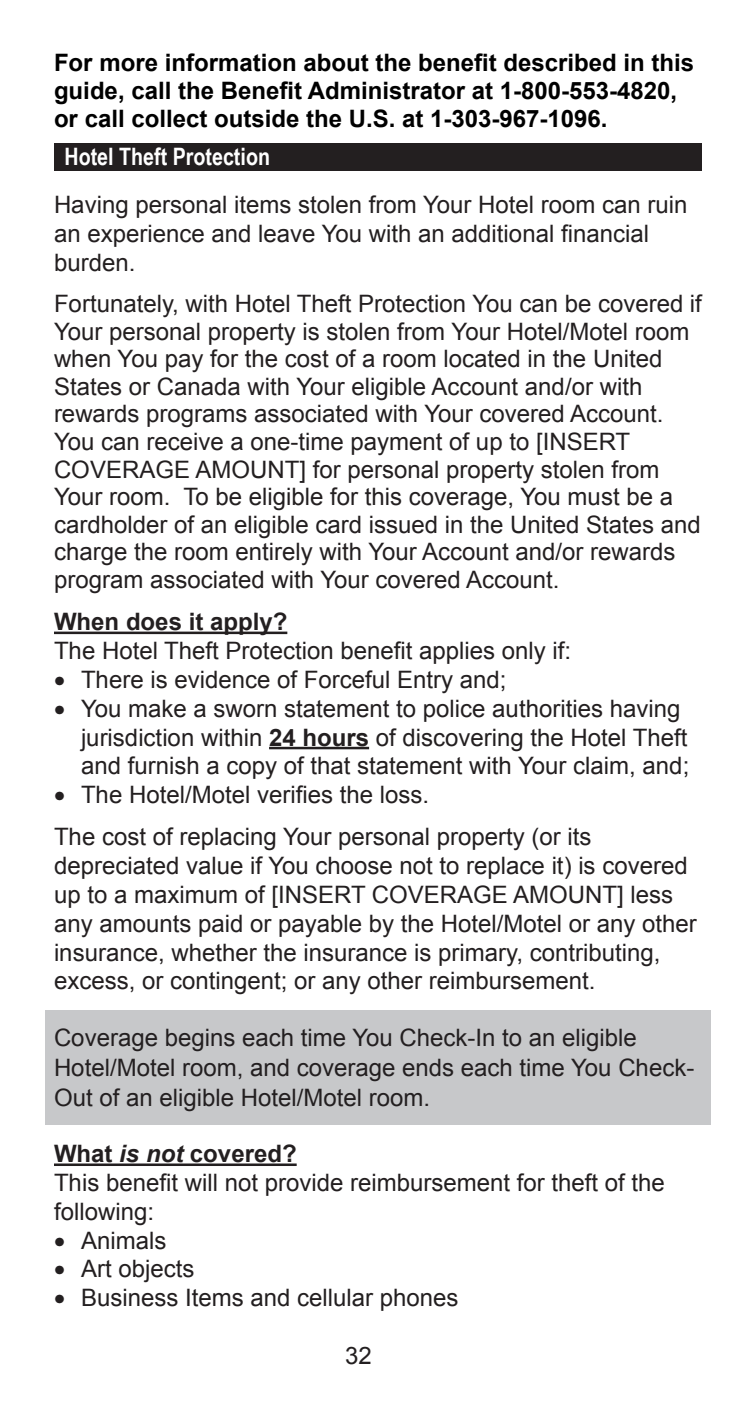
<style>
.page{position:relative;width:756px;height:1404px;background:#fff}
.page>*{position:absolute;margin:0;border:0;box-sizing:border-box;transform-origin:0 0}
.t1{font:24px/28.8px "Arial";color:#231f20}
.t2{font:700 24px/27.6px "Arial";color:#000}
.t3{font:700 24px "Arial";color:#231f20}
.t4{font:700 24px "Arial Narrow";color:#fff}
.s1{font-weight:700}
.s2{font-style:italic}
</style>
<div class="page">
<div style="left:45px;top:1010px;width:666px;height:115px;background:#c7c8ca"></div>
<hr style="left:54px;top:632px;width:233px;height:2px;background:#231f20">
<hr style="left:269px;top:747px;width:100px;height:2px;background:#231f20">
<hr style="left:54px;top:1163px;width:243px;height:3px;background:#231f20">
<div style="left:54px;top:144px;width:648px;height:27px;background:#231f20"></div>
<p class="t2" style="left:54px;top:50px;width:642px">For more information about the benefit described in this guide, call the Benefit Administrator at 1-800-553-4820, or call collect outside the U.S. at 1-303-967-1096.</p>
<p class="t4" style="left:64px;top:138px;width:207px">Hotel Theft Protection</p>
<p class="t1" style="left:54px;top:191px;width:635px">Having personal items stolen from Your Hotel room can ruin an experience and leave You with an additional financial burden.</p>
<p class="t1" style="left:54px;top:290px;width:649px;line-height:27.6px">Fortunately, with Hotel Theft Protection You can be covered if Your personal property is stolen from Your Hotel/Motel room when You pay for the cost of a room located in the United States or Canada with Your eligible Account and/or with rewards programs associated with Your covered Account.<br>You can receive a one-time payment of up to [INSERT COVERAGE AMOUNT] for personal property stolen from Your room. To be eligible for this coverage, You must be a cardholder of an eligible card issued in the United States and charge the room entirely with Your Account and/or rewards program associated with Your covered Account.</p>
<p class="t3" style="left:54px;top:606px;width:235px">When does it apply?</p>
<p class="t1" style="left:54px;top:637px;width:519px">The Hotel Theft Protection benefit applies only if:</p>
<p class="t1" style="left:54px;top:665px;width:454px">• There is evidence of Forceful Entry and;</p>
<p class="t1" style="left:81px;top:694px;width:610px;text-indent:-27px">• You make a sworn statement to police authorities having jurisdiction within <span class="s1">24 hours</span> of discovering the Hotel Theft and furnish a copy of that statement with Your claim, and;</p>
<p class="t1" style="left:54px;top:781px;width:377px">• The Hotel/Motel verifies the loss.</p>
<p class="t1" style="left:54px;top:823px;width:644px">The cost of replacing Your personal property (or its depreciated value if You choose not to replace it) is covered up to a maximum of [INSERT COVERAGE AMOUNT] less any amounts paid or payable by the Hotel/Motel or any other insurance, whether the insurance is primary, contributing, excess, or contingent; or any other reimbursement.</p>
<p class="t1" style="left:54px;top:1023px;width:642px;line-height:30px">Coverage begins each time You Check-In to an eligible<br>Hotel/Motel room, and coverage ends each time You Check-<br>Out of an eligible Hotel/Motel room.</p>
<p class="t3" style="left:54px;top:1138px;width:244px">What <span class="s2">is not</span> covered?</p>
<p class="t1" style="left:54px;top:1168px;width:612px">This benefit will not provide reimbursement for theft of the following:</p>
<p class="t1" style="left:54px;top:1226px;width:114px">• Animals</p>
<p class="t1" style="left:54px;top:1255px;width:142px">• Art objects</p>
<p class="t1" style="left:54px;top:1284px;width:406px">• Business Items and cellular phones</p>
<p class="t1" style="left:345px;top:1342px;width:28px">32</p>
</div>
